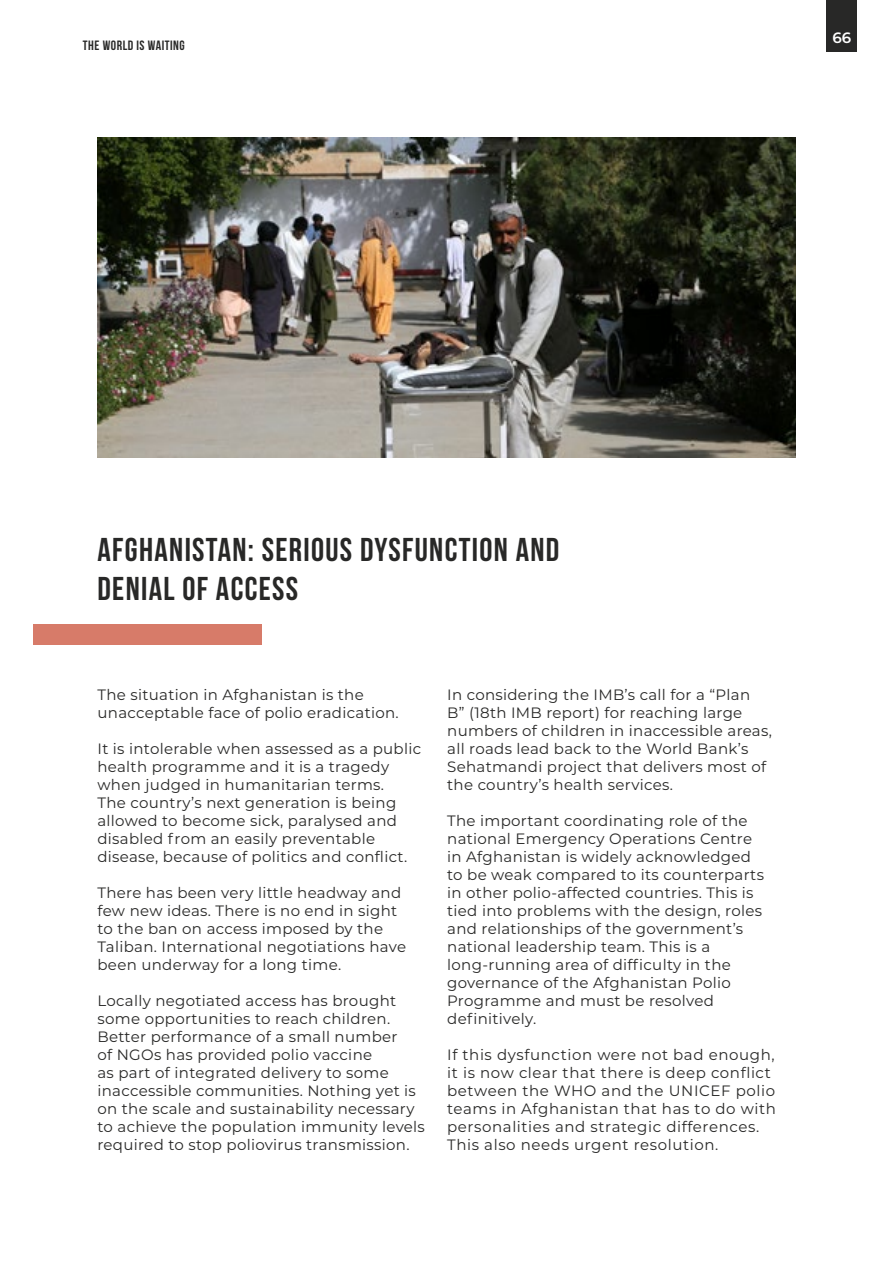
<style>
.page{position:relative;width:893px;height:1263px;background:#fff}
.page>*{position:absolute;margin:0;border:0;box-sizing:border-box;transform-origin:0 0}
.t1{font:700 33px/39.6px "Bebas Neue";letter-spacing:.04em;color:#282827}
.t2{font:15px/18px "Montserrat";letter-spacing:.02em;color:#282827}
.t3{font:15px/18px "Montserrat";letter-spacing:.04em;color:#282827}
.t4{font:600 15px "Montserrat";color:#fff}
.t5{font:700 13.5px "Bebas Neue";letter-spacing:.04em;color:#282827}
</style>
<div class="page">
<div style="left:827px;top:0;width:30px;height:52px;background:#282827"></div>
<div style="left:34px;top:624px;width:228px;height:20px;background:#d77b69"></div>
<img style="left:98px;top:138px;width:697px;height:319px">
<p class="t5" style="left:83px;top:38px;width:104px">THE WORLD IS WAITING</p>
<p class="t4" style="left:832px;top:27px;width:20px">66</p>
<h1 class="t1" style="left:98px;top:529px;width:463px">AFGHANISTAN: SERIOUS DYSFUNCTION AND<br>DENIAL OF ACCESS</h1>
<p class="t2" style="left:98px;top:685px;width:303px">The situation in Afghanistan is the unacceptable face of polio eradication.</p>
<p class="t2" style="left:98px;top:739px;width:325px">It is intolerable when assessed as a public health programme and it is a tragedy when judged in humanitarian terms.<br>The country’s next generation is being allowed to become sick, paralysed and disabled from an easily preventable disease, because of politics and conflict.</p>
<p class="t2" style="left:98px;top:883px;width:310px">There has been very little headway and few new ideas. There is no end in sight to the ban on access imposed by the Taliban. International negotiations have been underway for a long time.</p>
<p class="t2" style="left:98px;top:991px;width:329px">Locally negotiated access has brought some opportunities to reach children.<br>Better performance of a small number<br>of NGOs has provided polio vaccine<br>as part of integrated delivery to some inaccessible communities. Nothing yet is on the scale and sustainability necessary to achieve the population immunity levels required to stop poliovirus transmission.</p>
<p class="t2" style="left:447px;top:685px;width:326px">In considering the IMB’s call for a “Plan<br>B” (18th IMB report) for reaching large numbers of children in inaccessible areas, all roads lead back to the World Bank’s Sehatmandi project that delivers most of the country’s health services.</p>
<p class="t2" style="left:447px;top:811px;width:318px">The important coordinating role of the national Emergency Operations Centre in Afghanistan is widely acknowledged to be weak compared to its counterparts in other polio-affected countries. This is tied into problems with the design, roles and relationships of the government’s national leadership team. This is a long-running area of difficulty in the governance of the Afghanistan Polio Programme and must be resolved definitively.</p>
<p class="t3" style="left:447px;top:1045px;width:330px">If this dysfunction were not bad enough, it is now clear that there is deep conflict between the WHO and the UNICEF polio teams in Afghanistan that has to do with personalities and strategic differences.<br>This also needs urgent resolution.</p>
</div>
